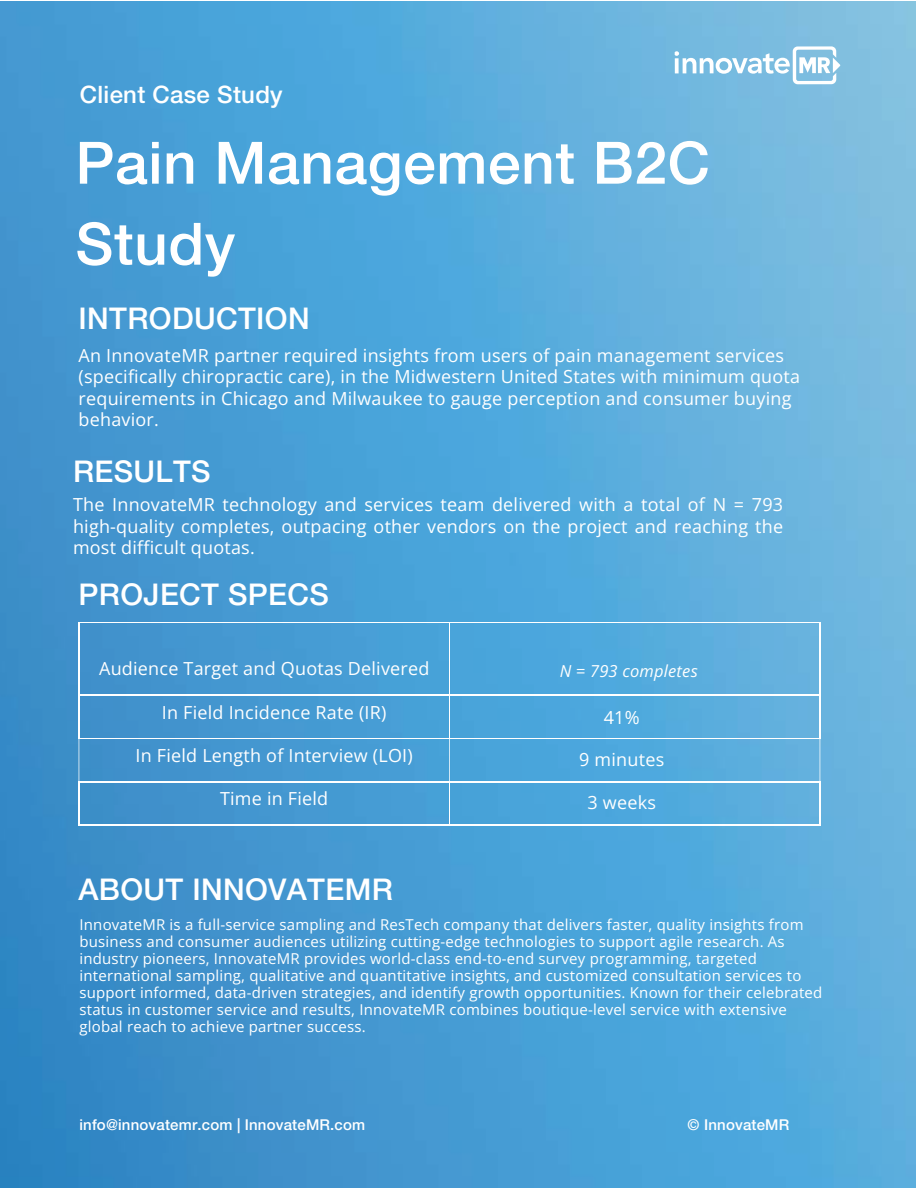
<style>
.page{position:relative;width:918px;height:1188px;background:#fff}
.page>*{position:absolute;margin:0;border:0;box-sizing:border-box;transform-origin:0 0}
.t1{font:58.5px/81px "Helvetica Neue LT 65 Md";letter-spacing:.01em;color:#fff}
.t2{font:30px "Helvetica Neue LT 65 Md";letter-spacing:.01em;color:#fff}
.t3{font:24px "Helvetica Neue LT 65 Md";letter-spacing:.01em;color:#fff}
.t4{font:18px/21.3px "Open Sans";letter-spacing:.01em;color:#fff;text-align:justify}
.t5{font:italic 16.5px "Open Sans";letter-spacing:.01em;color:#fff}
.t6{font:15px/16.8px "Open Sans";letter-spacing:.015em;color:#fff}
.t7{font:15px "Helvetica Neue LT 65 Md";letter-spacing:.01em;color:#fff}
</style>
<div class="page">
<img style="left:0;top:1px;width:915px;height:1187px">
<svg style="left:675px;top:46px;width:165px;height:38px"></svg>
<hr style="left:79px;top:622px;width:370px;height:1px;background:#fff">
<hr style="left:79px;top:623px;width:1px;height:72px;background:#fff">
<hr style="left:449px;top:622px;width:371px;height:1px;background:#fff">
<hr style="left:449px;top:623px;width:1px;height:72px;background:#fff">
<hr style="left:820px;top:623px;width:1px;height:72px;background:#fff">
<hr style="left:79px;top:695px;width:370px;height:1px;background:#fff">
<hr style="left:79px;top:696px;width:1px;height:42px;background:#fff">
<hr style="left:449px;top:695px;width:371px;height:1px;background:#fff">
<hr style="left:449px;top:696px;width:1px;height:42px;background:#fff">
<hr style="left:820px;top:696px;width:1px;height:42px;background:#fff">
<hr style="left:79px;top:738px;width:370px;height:1px;background:#fff">
<hr style="left:79px;top:739px;width:1px;height:42px;background:#fff">
<hr style="left:449px;top:738px;width:371px;height:1px;background:#fff">
<hr style="left:449px;top:739px;width:1px;height:42px;background:#fff">
<hr style="left:820px;top:739px;width:1px;height:42px;background:#fff">
<hr style="left:79px;top:781px;width:370px;height:1px;background:#fff">
<hr style="left:79px;top:782px;width:1px;height:43px;background:#fff">
<hr style="left:449px;top:781px;width:371px;height:1px;background:#fff">
<hr style="left:449px;top:782px;width:1px;height:43px;background:#fff">
<hr style="left:820px;top:782px;width:1px;height:43px;background:#fff">
<hr style="left:79px;top:825px;width:370px;height:1px;background:#fff">
<hr style="left:449px;top:825px;width:371px;height:1px;background:#fff">
<h3 class="t3" style="left:80px;top:80px;width:204px">Client Case Study</h3>
<h1 class="t1" style="left:75px;top:122px;width:636px">Pain Management B2C<br>Study</h1>
<h2 class="t2" style="left:79px;top:300px;width:233px">INTRODUCTION</h2>
<p class="t4" style="left:79px;top:344px;width:723px;text-align:left">An InnovateMR partner required insights from users of pain management services (specifically chiropractic care), in the Midwestern United States with minimum quota requirements in Chicago and Milwaukee to gauge perception and consumer buying behavior.</p>
<h2 class="t2" style="left:73px;top:453px;width:139px">RESULTS</h2>
<p class="t4" style="left:73px;top:494px;width:712px">The InnovateMR technology and services team delivered with a total of N = 793 high-quality completes, outpacing other vendors on the project and reaching the most difficult quotas.</p>
<h2 class="t2" style="left:79px;top:576px;width:252px">PROJECT SPECS</h2>
<p class="t4" style="left:99px;top:658px;width:332px">Audience Target and Quotas Delivered</p>
<p class="t4" style="left:162px;top:702px;width:226px">In Field Incidence Rate (IR)</p>
<p class="t4" style="left:135px;top:744px;width:279px">In Field Length of Interview (LOI)</p>
<p class="t4" style="left:220px;top:787px;width:110px">Time in Field</p>
<h2 class="t2" style="left:79px;top:871px;width:316px">ABOUT INNOVATEMR</h2>
<p class="t5" style="left:560px;top:659px;width:140px">N = 793 completes</p>
<p class="t4" style="left:604px;top:706px;width:37px">41%</p>
<p class="t4" style="left:579px;top:749px;width:87px">9 minutes</p>
<p class="t4" style="left:588px;top:792px;width:70px">3 weeks</p>
<p class="t6" style="left:79px;top:916px;width:744px">InnovateMR is a full-service sampling and ResTech company that delivers faster, quality insights from business and consumer audiences utilizing cutting-edge technologies to support agile research. As industry pioneers, InnovateMR provides world-class end-to-end survey programming, targeted international sampling, qualitative and quantitative insights, and customized consultation services to support informed, data-driven strategies, and identify growth opportunities. Known for their celebrated status in customer service and results, InnovateMR combines boutique-level service with extensive global reach to achieve partner success.</p>
<p class="t7" style="left:79px;top:1116px;width:287px">info@innovatemr.com | InnovateMR.com</p>
<p class="t7" style="left:688px;top:1116px;width:103px">© InnovateMR</p>
</div>
